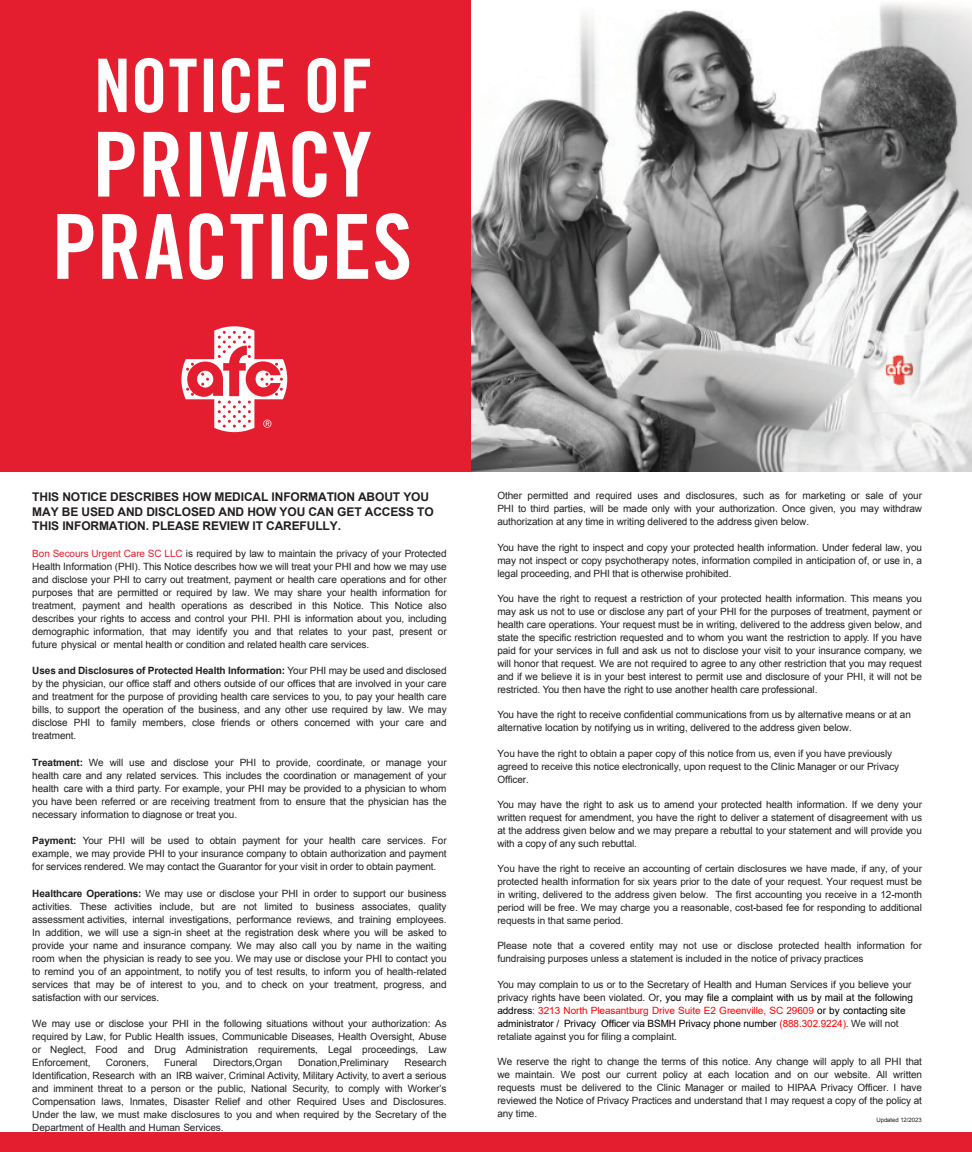
<style>
.page{position:relative;width:972px;height:1152px;background:#fff}
.page>*{position:absolute;margin:0;border:0;box-sizing:border-box;transform-origin:0 0}
.t1{font:700 12px/14.4px "Arial";letter-spacing:-.01em;color:#231f20}
.t2{font:10px/13px "Arial";letter-spacing:-.01em;color:#231f20;text-align:justify}
.t3{font:6px "Arial";letter-spacing:-.01em;color:#231f20}
.s1{color:#e51e2f}
.s2{font-weight:700}
.s3{color:#000}
.s4{color:#f00}
</style>
<div class="page">
<img style="left:470px;top:0;width:501px;height:472px">
<div style="left:0;top:0;width:470px;height:479px;background:#e51e2f"></div>
<svg style="left:181px;top:326px;width:106px;height:106px"></svg>
<svg style="left:57px;top:213px;width:352px;height:67px"></svg>
<svg style="left:98px;top:131px;width:273px;height:66px"></svg>
<svg style="left:98px;top:58px;width:272px;height:55px"></svg>
<div style="left:0;top:1132px;width:972px;height:20px;background:#e51e2f"></div>
<div style="left:0;top:472px;width:972px;height:18px;background:#fff"></div>
<p class="t1" style="left:32px;top:490px;width:403px">THIS NOTICE DESCRIBES HOW MEDICAL INFORMATION ABOUT YOU<br>MAY BE USED AND DISCLOSED AND HOW YOU CAN GET ACCESS TO<br>THIS INFORMATION. PLEASE REVIEW IT CAREFULLY.</p>
<p class="t2" style="left:32px;top:547px;width:416px"><span class="s1">Bon Secours Urgent Care SC LLC</span> is required by law to maintain the privacy of your Protected Health Information (PHI). This Notice describes how we will treat your PHI and how we may use and disclose your PHI to carry out treatment, payment or health care operations and for other purposes that are permitted or required by law. We may share your health information for treatment, payment and health operations as described in this Notice. This Notice also describes your rights to access and control your PHI. PHI is information about you, including demographic information, that may identify you and that relates to your past, present or future physical or mental health or condition and related health care services.</p>
<p class="t2" style="left:32px;top:664px;width:416px"><span class="s2">Uses and Disclosures of Protected Health Information:</span> Your PHI may be used and disclosed by the physician, our office staff and others outside of our offices that are involved in your care and treatment for the purpose of providing health care services to you, to pay your health care bills, to support the operation of the business, and any other use required by law. We may disclose PHI to family members, close friends or others concerned with your care and treatment.</p>
<p class="t2" style="left:32px;top:756px;width:416px"><span class="s2">Treatment:</span> We will use and disclose your PHI to provide, coordinate, or manage your health care and any related services. This includes the coordination or management of your health care with a third party. For example, your PHI may be provided to a physician to whom you have been referred or are receiving treatment from to ensure that the physician has the necessary information to diagnose or treat you.</p>
<p class="t2" style="left:32px;top:834px;width:416px"><span class="s2">Payment:</span> Your PHI will be used to obtain payment for your health care services. For example, we may provide PHI to your insurance company to obtain authorization and payment for services rendered. We may contact the Guarantor for your visit in order to obtain payment.</p>
<p class="t2" style="left:32px;top:887px;width:416px"><span class="s2">Healthcare Operations:</span> We may use or disclose your PHI in order to support our business activities. These activities include, but are not limited to business associates, quality assessment activities, internal investigations, performance reviews, and training employees.<br>In addition, we will use a sign-in sheet at the registration desk where you will be asked to provide your name and insurance company. We may also call you by name in the waiting room when the physician is ready to see you. We may use or disclose your PHI to contact you to remind you of an appointment, to notify you of test results, to inform you of health-related services that may be of interest to you, and to check on your treatment, progress, and satisfaction with our services.</p>
<p class="t2" style="left:32px;top:1017px;width:416px">We may use or disclose your PHI in the following situations without your authorization: As required by Law, for Public Health issues, Communicable Diseases, Health Oversight, Abuse or Neglect, Food and Drug Administration requirements, Legal proceedings, Law Enforcement,</p>
<p class="t2" style="left:106px;top:1056px;width:45px">Coroners,</p>
<p class="t2" style="left:164px;top:1056px;width:35px">Funeral</p>
<p class="t2" style="left:213px;top:1056px;width:71px">Directors,Organ</p>
<p class="t2" style="left:298px;top:1056px;width:92px">Donation,Preliminary</p>
<p class="t2" style="left:32px;top:1056px;width:416px;text-indent:372px">Research Identification, Research with an IRB waiver, Criminal Activity, Military Activity, to avert a serious and imminent threat to a person or the public, National Security, to comply with Worker’s Compensation laws, Inmates, Disaster Relief and other Required Uses and Disclosures.<br>Under the law, we must make disclosures to you and when required by the Secretary of the Department of Health and Human Services.</p>
<p class="t2" style="left:497px;top:489px;width:426px">Other permitted and required uses and disclosures, such as for marketing or sale of your PHI to third parties, will be made only with your authorization. Once given, you may withdraw authorization at any time in writing delivered to the address given below.</p>
<p class="t2" style="left:497px;top:541px;width:426px">You have the right to inspect and copy your protected health information. Under federal law, you may not inspect or copy psychotherapy notes, information compiled in anticipation of, or use in, a legal proceeding, and PHI that is otherwise prohibited.</p>
<p class="t2" style="left:497px;top:592px;width:426px">You have the right to request a restriction of your protected health information. This means you may ask us not to use or disclose any part of your PHI for the purposes of treatment, payment or health care operations. Your request must be in writing, delivered to the address given below, and state the specific restriction requested and to whom you want the restriction to apply. If you have paid for your services in full and ask us not to disclose your visit to your insurance company, we will honor that request. We are not required to agree to any other restriction that you may request and if we believe it is in your best interest to permit use and disclosure of your PHI, it will not be restricted. You then have the right to use another health care professional.</p>
<p class="t2" style="left:497px;top:709px;width:415px">You have the right to receive confidential communications from us by alternative means or at an alternative location by notifying us in writing, delivered to the address given below.</p>
<p class="t2" style="left:497px;top:747px;width:403px;text-align:left">You have the right to obtain a paper copy of this notice from us, even if you have previously agreed to receive this notice electronically, upon request to the Clinic Manager or our Privacy<br>Officer.</p>
<p class="t2" style="left:497px;top:798px;width:426px">You may have the right to ask us to amend your protected health information. If we deny your written request for amendment, you have the right to deliver a statement of disagreement with us at the address given below and we may prepare a rebuttal to your statement and will provide you with a copy of any such rebuttal.</p>
<p class="t2" style="left:497px;top:862px;width:426px">You have the right to receive an accounting of certain disclosures we have made, if any, of your protected health information for six years prior to the date of your request. Your request must be in writing, delivered to the address given below. The first accounting you receive in a 12-month period will be free. We may charge you a reasonable, cost-based fee for responding to additional requests in that same period.</p>
<p class="t2" style="left:497px;top:939px;width:426px">Please note that a covered entity may not use or disclose protected health information for fundraising purposes unless a statement is included in the notice of privacy practices</p>
<p class="t2" style="left:497px;top:978px;width:417px;text-align:left">You may complain to us or to the Secretary of Health and Human Services if you believe your privacy rights have been violated. Or<span class="s3">, you may file a complaint with us by mail at the following address</span><span class="s4">: 3213 North Pleasantburg Drive Suite E2 Greenville, SC 29609</span> <span class="s3">or by contacting site administrator / Privacy Officer via BSMH Privacy phone number</span> <span class="s4">(888.302.9224)</span>. We will not retaliate against you for filing a complaint.</p>
<p class="t2" style="left:497px;top:1055px;width:426px">We reserve the right to change the terms of this notice. Any change will apply to all PHI that we maintain. We post our current policy at each location and on our website. All written requests must be delivered to the Clinic Manager or mailed to HIPAA Privacy Officer. I have reviewed the Notice of Privacy Practices and understand that I may request a copy of the policy at any time.</p>
<p class="t3" style="left:876px;top:1115px;width:47px">Updated 12/2023</p>
</div>
